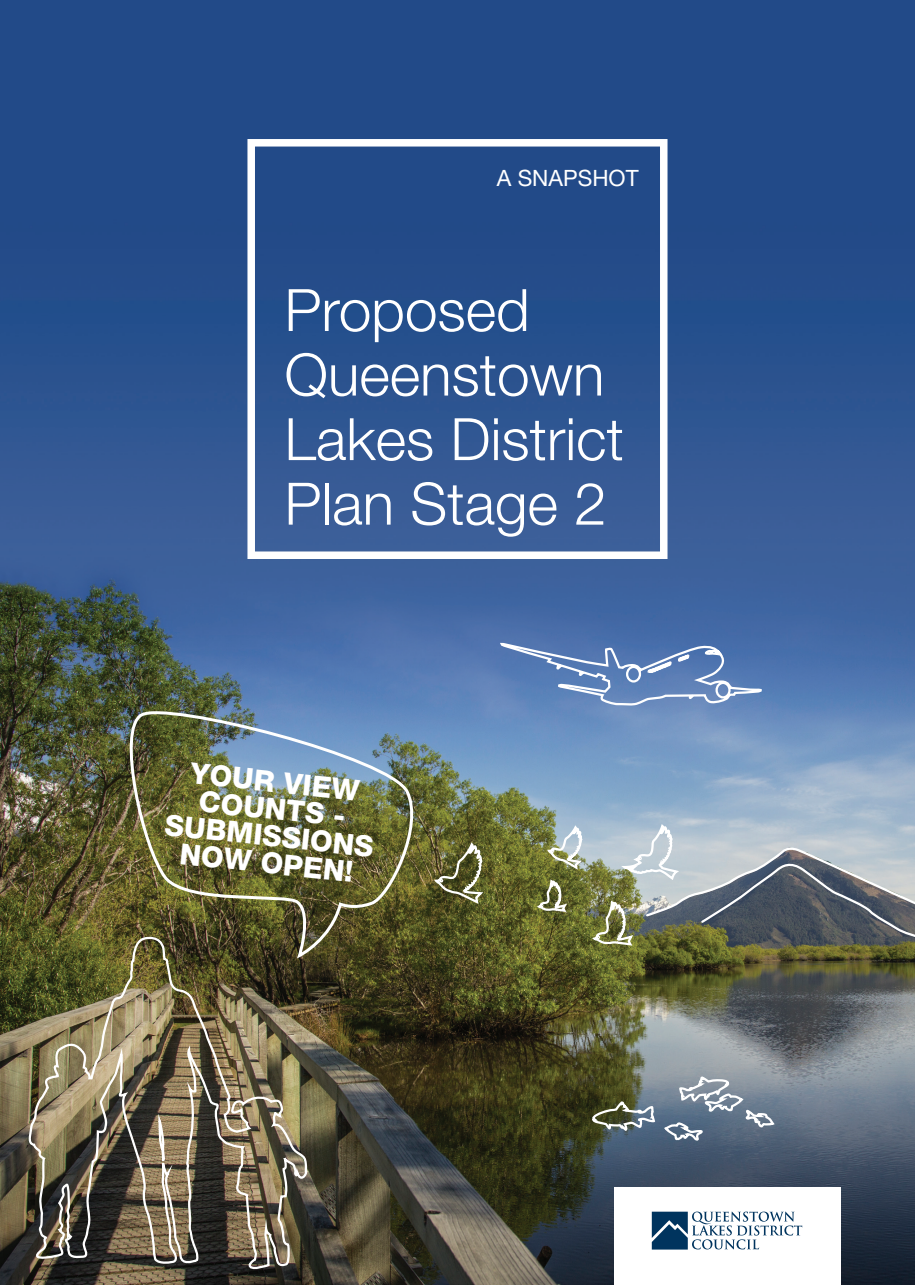
<style>
.page{position:relative;width:915px;height:1285px;background:#fff}
.page>*{position:absolute;margin:0;border:0;box-sizing:border-box;transform-origin:0 0}
.MAIN_body{font:300 58.5px/64.5px "Helvetica Neue LT Std";color:#fff}
.MAIN_body-2{font:800 29.1px/27.2px "Helvetica Neue LT Std";color:#fff;text-align:center}
.HEAD_1{font:22.5px "Helvetica Neue LT Std";color:#fff}
</style>
<div class="page">
<img style="left:0;top:0;width:914px;height:1284px">
<div style="left:247px;top:139px;width:420px;height:420px;border:8px solid #fff"></div>
<img style="left:28px;top:935px;width:278px;height:349px">
<svg style="left:433px;top:840px;width:50px;height:64px;background:#717048"></svg>
<svg style="left:536px;top:823px;width:47px;height:89px;background:#8a916a"></svg>
<svg style="left:500px;top:634px;width:263px;height:72px;background:#6788bb"></svg>
<svg style="left:589px;top:1068px;width:188px;height:73px;background:#737f83"></svg>
<svg style="left:591px;top:822px;width:323px;height:136px;background:#88908c"></svg>
<img style="left:112px;top:700px;width:311px;height:258px">
<div style="left:613px;top:1187px;width:227px;height:97px;background:#fff"></div>
<svg style="left:651px;top:1211px;width:151px;height:38px"></svg>
<p class="HEAD_1" style="left:496px;top:165px;width:143px">A SNAPSHOT</p>
<p class="MAIN_body" style="left:284px;top:277px;width:341px">Proposed<br>Queenstown<br>Lakes District<br>Plan Stage 2</p>
<p class="MAIN_body-2" style="left:172px;top:756px;width:211px;rotate:6deg">YOUR VIEW<br>COUNTS -<br>SUBMISSIONS<br>NOW OPEN!</p>
</div>
